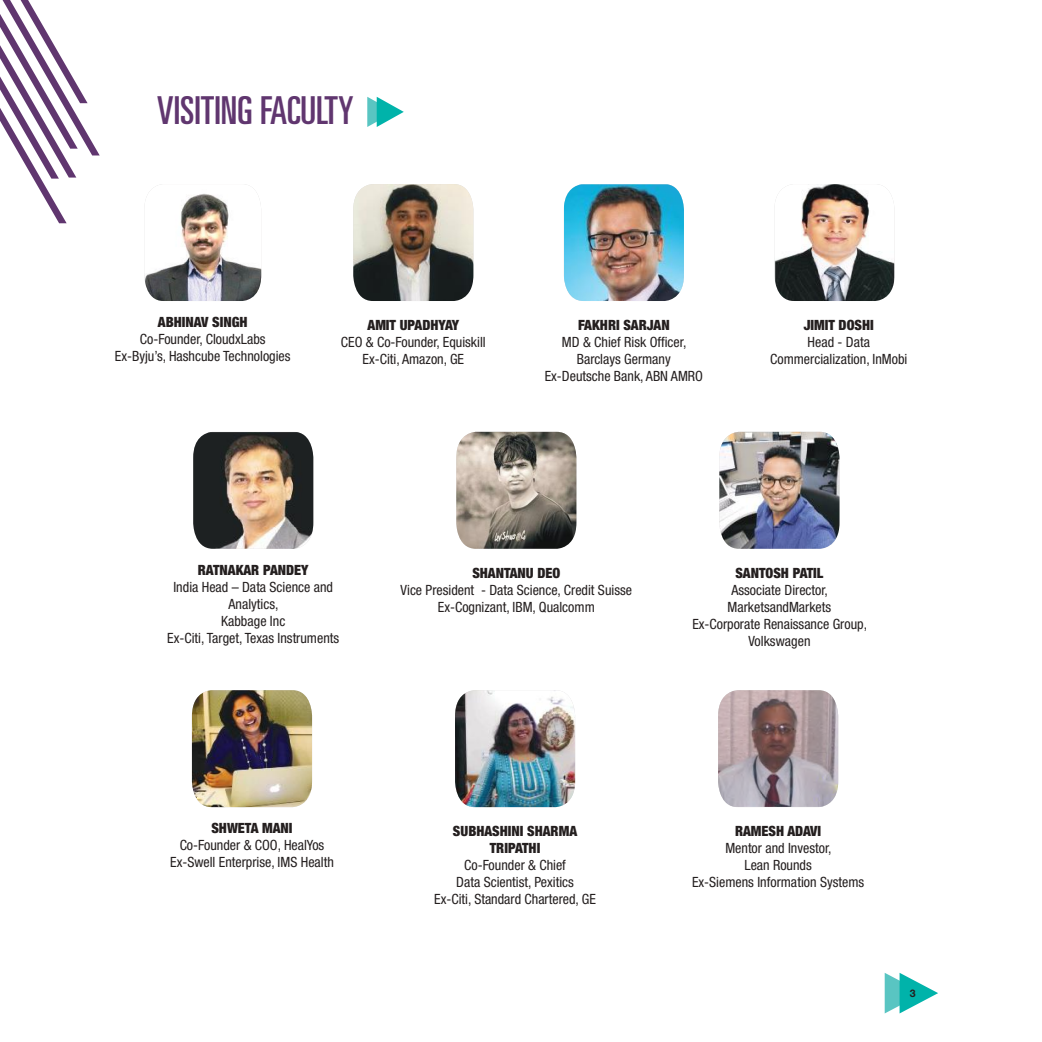
<style>
.page{position:relative;width:1042px;height:1042px;background:#fff}
.page>*{position:absolute;margin:0;border:0;box-sizing:border-box;transform-origin:0 0}
.t1{font:ultra-condensed 38.5px "Univers LT Std";color:#60366f}
.t2{font:condensed 14.17px/17px "Helvetica Neue LT Std";color:#241f1f;text-align:center}
.t3{font:900 condensed 14.17px/17px "Helvetica Neue LT Std";color:#241f1f;text-align:center}
.t4{font:700 10.5px "Helvetica Neue LT Std";color:#241f1f}
</style>
<div class="page">
<svg style="left:884px;top:973px;width:54px;height:40px"></svg>
<img style="left:455px;top:690px;width:120px;height:117px">
<img style="left:718px;top:690px;width:120px;height:117px">
<img style="left:192px;top:690px;width:120px;height:117px">
<img style="left:719px;top:432px;width:120px;height:117px">
<img style="left:193px;top:432px;width:120px;height:117px">
<img style="left:456px;top:432px;width:120px;height:117px">
<img style="left:774px;top:184px;width:120px;height:117px">
<img style="left:564px;top:184px;width:120px;height:117px">
<img style="left:353px;top:184px;width:120px;height:117px">
<img style="left:144px;top:184px;width:117px;height:117px">
<svg style="left:0;top:0;width:100px;height:223px"></svg>
<svg style="left:367px;top:97px;width:37px;height:30px"></svg>
<h1 class="t1" style="left:157px;top:89px;width:198px">VISITING FACULTY</h1>
<p class="t3" style="left:158px;top:313px;width:91px">ABHINAV SINGH</p>
<p class="t2" style="left:115px;top:330px;width:177px">Co-Founder, CloudxLabs<br>Ex-Byju’s, Hashcube Technologies</p>
<p class="t3" style="left:367px;top:316px;width:93px">AMIT UPADHYAY</p>
<p class="t2" style="left:341px;top:333px;width:146px">CEO &amp; Co-Founder, Equiskill<br>Ex-Citi, Amazon, GE</p>
<p class="t3" style="left:578px;top:316px;width:93px">FAKHRI SARJAN</p>
<p class="t2" style="left:545px;top:333px;width:160px">MD &amp; Chief Risk Officer,<br>Barclays Germany<br>Ex-Deutsche Bank, ABN AMRO</p>
<p class="t3" style="left:804px;top:317px;width:72px">JIMIT DOSHI</p>
<p class="t2" style="left:770px;top:334px;width:139px">Head - Data<br>Commercialization, InMobi</p>
<p class="t3" style="left:198px;top:561px;width:112px">RATNAKAR PANDEY</p>
<p class="t2" style="left:167px;top:578px;width:173px">India Head – Data Science and<br>Analytics,<br>Kabbage Inc<br>Ex-Citi, Target, Texas Instruments</p>
<p class="t3" style="left:472px;top:564px;width:89px">SHANTANU DEO</p>
<p class="t2" style="left:401px;top:581px;width:233px">Vice President - Data Science, Credit Suisse<br>Ex-Cognizant, IBM, Qualcomm</p>
<p class="t3" style="left:735px;top:564px;width:89px">SANTOSH PATIL</p>
<p class="t2" style="left:692px;top:581px;width:176px">Associate Director,<br>MarketsandMarkets<br>Ex-Corporate Renaissance Group,<br>Volkswagen</p>
<p class="t3" style="left:211px;top:819px;width:83px">SHWETA MANI</p>
<p class="t2" style="left:170px;top:836px;width:165px">Co-Founder &amp; COO, HealYos<br>Ex-Swell Enterprise, IMS Health</p>
<p class="t3" style="left:453px;top:822px;width:126px">SUBHASHINI SHARMA<br>TRIPATHI</p>
<p class="t2" style="left:434px;top:856px;width:163px">Co-Founder &amp; Chief<br>Data Scientist, Pexitics<br>Ex-Citi, Standard Chartered, GE</p>
<p class="t3" style="left:735px;top:822px;width:88px">RAMESH ADAVI</p>
<p class="t2" style="left:692px;top:839px;width:174px">Mentor and Investor,<br>Lean Rounds<br>Ex-Siemens Information Systems</p>
<p class="t4" style="left:910px;top:986px;width:7px">3</p>
</div>
